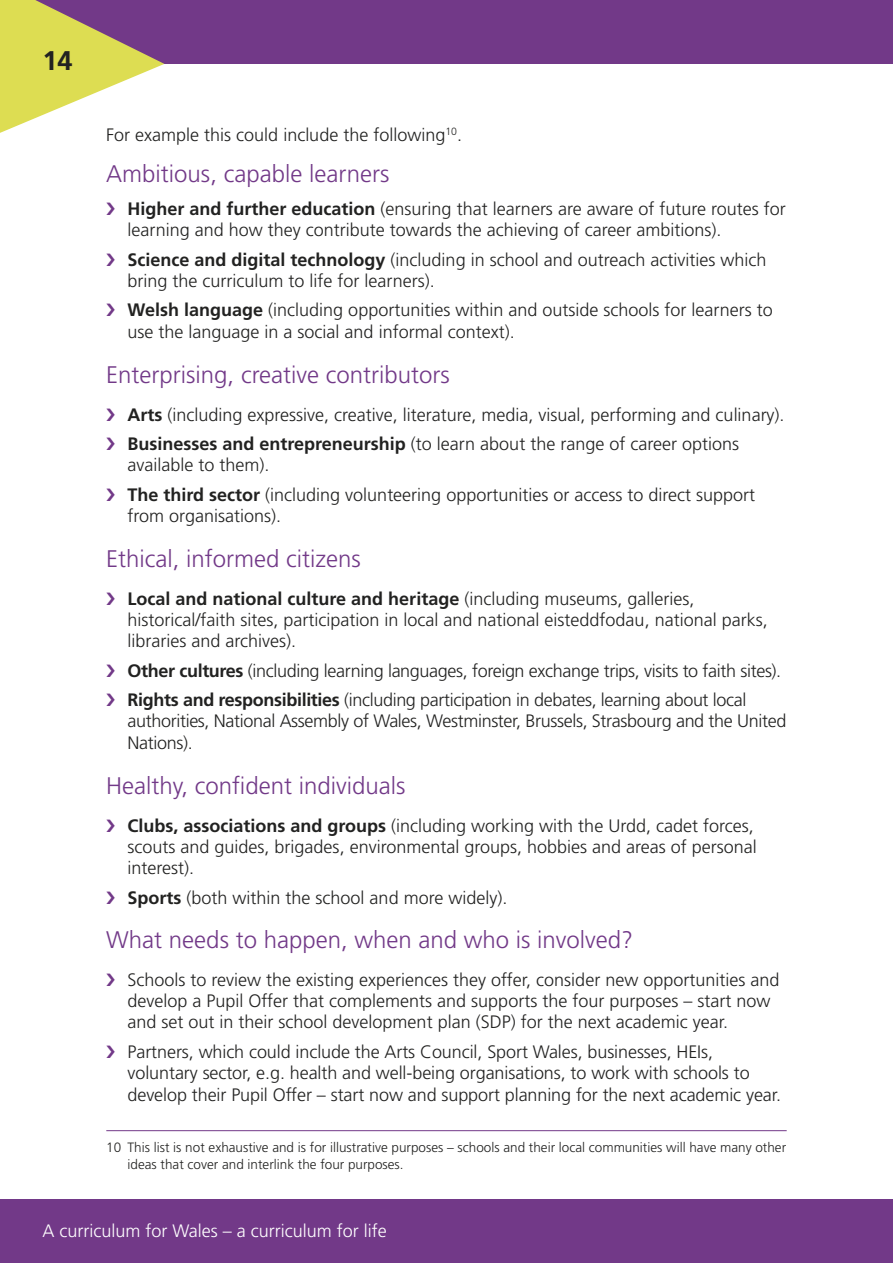
<style>
.page{position:relative;width:893px;height:1263px;background:#fff}
.page>*{position:absolute;margin:0;border:0;box-sizing:border-box;transform-origin:0 0}
.t1{font:700 27px "Frutiger LT Std";color:#222221}
.t2{font:300 24px "Frutiger LT Std";color:#723988}
.t3{font:300 18px/21px "Frutiger LT Std";color:#222221}
.t4{font:300 18px/29.5px "Frutiger LT Std";letter-spacing:-.02em;color:#222221}
.t5{font:300 18px "Frutiger LT Std";color:#fff}
.t6{font:300 13.5px/17.2px "Frutiger LT Std";color:#222221}
.s1{font-weight:700}
</style>
<div class="page">
<div style="left:0;top:0;width:893px;height:64px;background:#723988"></div>
<div style="left:0;top:1199px;width:893px;height:64px;background:#723988"></div>
<svg style="left:0;top:0;width:164px;height:133px"></svg>
<hr style="left:106px;top:1130px;width:681px;height:1px;background:#723988">
<h1 class="t1" style="left:43px;top:45px;width:32px">14</h1>
<p class="t3" style="left:106px;top:125px;width:357px">For example this could include the following<sup>10</sup>.</p>
<h2 class="t2" style="left:106px;top:160px;width:285px">Ambitious, capable learners</h2>
<p class="t3" style="left:128px;top:199px;width:660px"><span class="s1">Higher and further education</span> (ensuring that learners are aware of future routes for learning and how they contribute towards the achieving of career ambitions).</p>
<p class="t3" style="left:128px;top:249px;width:640px"><span class="s1">Science and digital technology</span> (including in school and outreach activities which bring the curriculum to life for learners).</p>
<p class="t3" style="left:128px;top:300px;width:647px;line-height:21.6px"><span class="s1">Welsh language</span> (including opportunities within and outside schools for learners to use the language in a social and informal context).</p>
<h2 class="t2" style="left:106px;top:361px;width:345px">Enterprising, creative contributors</h2>
<p class="t3" style="left:128px;top:400px;width:659px;line-height:29.5px"><span class="s1">Arts</span> (including expressive, creative, literature, media, visual, performing and culinary).<br><span class="s1">Businesses and entrepreneurship</span> (to learn about the range of career options</p>
<p class="t3" style="left:128px;top:450px;width:629px;line-height:29.5px">available to them).<br><span class="s1">The third sector</span> (including volunteering opportunities or access to direct support</p>
<p class="t3" style="left:128px;top:506px;width:155px">from organisations).</p>
<h2 class="t2" style="left:106px;top:545px;width:256px">Ethical, informed citizens</h2>
<p class="t3" style="left:128px;top:589px;width:642px"><span class="s1">Local and national culture and heritage</span> (including museums, galleries, historical/faith sites, participation in local and national eisteddfodau, national parks, libraries and archives).</p>
<p class="t4" style="left:128px;top:656px;width:655px"><span class="s1">Other cultures</span> (including learning languages, foreign exchange trips, visits to faith sites).<br><span class="s1">Rights and responsibilities</span> (including participation in debates, learning about local</p>
<p class="t4" style="left:128px;top:710px;width:660px;line-height:21.6px">authorities, National Assembly of Wales, Westminster, Brussels, Strasbourg and the United<br>Nations).</p>
<h2 class="t2" style="left:106px;top:772px;width:301px">Healthy, confident individuals</h2>
<p class="t3" style="left:128px;top:815px;width:631px"><span class="s1">Clubs, associations and groups</span> (including working with the Urdd, cadet forces, scouts and guides, brigades, environmental groups, hobbies and areas of personal interest).</p>
<p class="t3" style="left:128px;top:887px;width:381px"><span class="s1">Sports</span> (both within the school and more widely).</p>
<h2 class="t2" style="left:106px;top:926px;width:528px">What needs to happen, when and who is involved?</h2>
<p class="t3" style="left:128px;top:970px;width:653px">Schools to review the existing experiences they offer, consider new opportunities and develop a Pupil Offer that complements and supports the four purposes – start now and set out in their school development plan (SDP) for the next academic year.</p>
<p class="t3" style="left:128px;top:1041px;width:655px">Partners, which could include the Arts Council, Sport Wales, businesses, HEIs, voluntary sector, e.g. health and well-being organisations, to work with schools to develop their Pupil Offer – start now and support planning for the next academic year.</p>
<p class="t6" style="left:128px;top:1139px;width:660px;text-indent:-21px">10 This list is not exhaustive and is for illustrative purposes – schools and their local communities will have many other ideas that cover and interlink the four purposes.</p>
<p class="t5" style="left:43px;top:1221px;width:346px">A curriculum for Wales – a curriculum for life</p>
</div>
